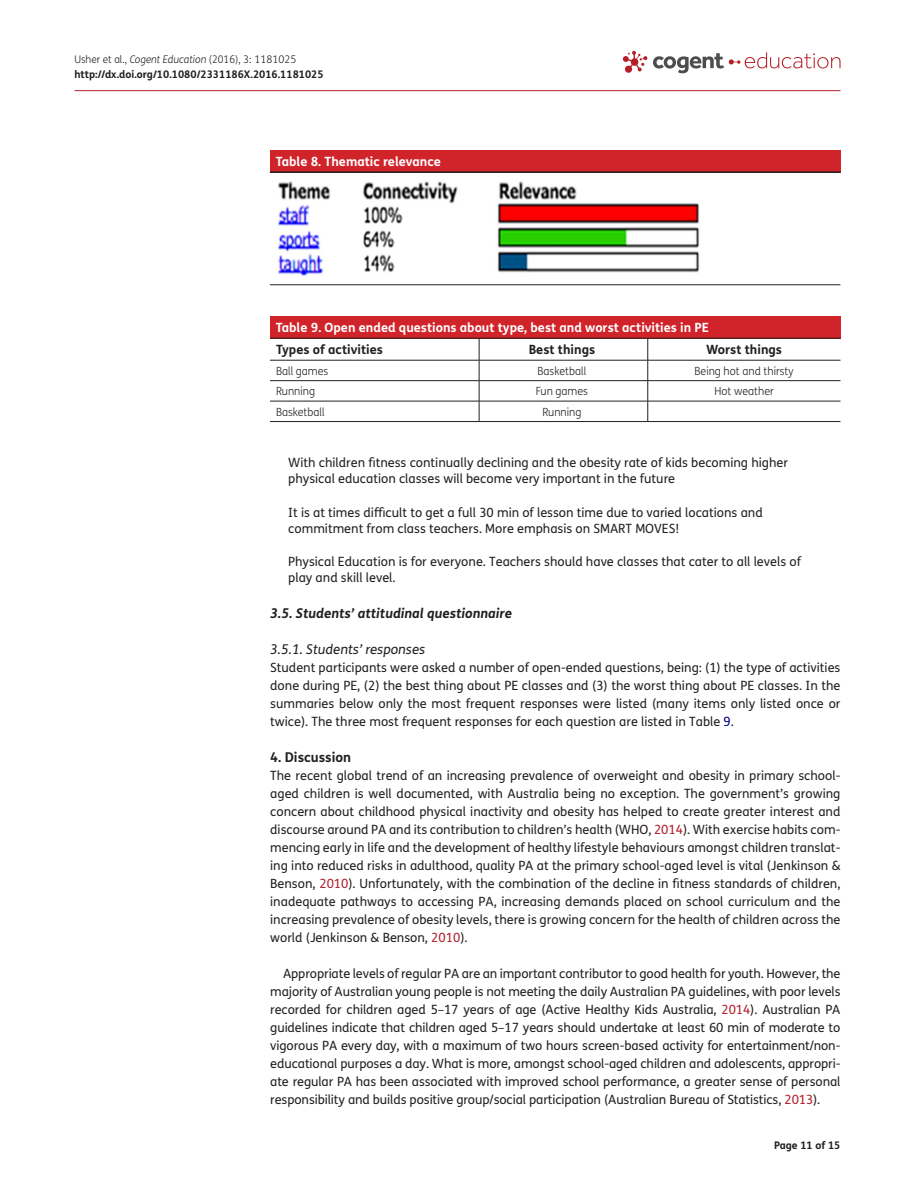
<style>
.page{position:relative;width:915px;height:1191px;background:#fff}
.page>*{position:absolute;margin:0;border:0;box-sizing:border-box;transform-origin:0 0}
.t1{font:italic 700 13.5px "FS Me Pro";color:#231f20}
.t2{font:italic 13.5px "FS Me Pro";color:#231f20}
.t3{font:700 13.5px "FS Me Pro";color:#231f20}
.t4{font:12.75px/18px "FS Me Pro";color:#231f20}
.t5{font:700 12.75px "FS Me Pro";color:#fff}
.t6{font:700 12.75px "FS Me Pro";color:#231f20}
.t7{font:300 11.25px "FS Me Pro";color:#231f20;scale:.95 1}
.t8{font:700 10.5px/15px "FS Me Pro";color:#231f20}
.s1{font-weight:300}
.s2{font-weight:300;font-style:italic}
.s3{color:#000080}
.s4{color:#b3202d}
</style>
<div class="page">
<hr style="left:74px;top:90px;width:766px;height:1px;background:#b3202d">
<svg style="left:622px;top:51px;width:218px;height:22px"></svg>
<div style="left:270px;top:150px;width:570px;height:22px;background:#d1232a"></div>
<hr style="left:270px;top:172px;width:570px;height:1px;background:#231f20">
<hr style="left:270px;top:284px;width:570px;height:1px;background:#231f20">
<img style="left:278px;top:181px;width:422px;height:95px">
<div style="left:270px;top:316px;width:570px;height:23px;background:#d1232a"></div>
<hr style="left:270px;top:338px;width:570px;height:1px;background:#231f20">
<hr style="left:270px;top:360px;width:209px;height:1px;background:#231f20">
<hr style="left:479px;top:360px;width:168px;height:1px;background:#231f20">
<hr style="left:647px;top:360px;width:193px;height:1px;background:#231f20">
<hr style="left:270px;top:380px;width:209px;height:1px;background:#231f20">
<hr style="left:479px;top:380px;width:168px;height:1px;background:#231f20">
<hr style="left:647px;top:380px;width:193px;height:1px;background:#231f20">
<hr style="left:270px;top:401px;width:209px;height:1px;background:#231f20">
<hr style="left:270px;top:421px;width:209px;height:1px;background:#231f20">
<hr style="left:479px;top:401px;width:168px;height:1px;background:#231f20">
<svg style="left:478px;top:339px;width:1px;height:82px"></svg>
<hr style="left:479px;top:421px;width:168px;height:1px;background:#231f20">
<hr style="left:647px;top:401px;width:193px;height:1px;background:#231f20">
<svg style="left:647px;top:339px;width:1px;height:82px"></svg>
<hr style="left:647px;top:421px;width:193px;height:1px;background:#231f20">
<p class="t8" style="left:74px;top:51px;width:251px"><span class="s1">Usher et al.,</span> <span class="s2">Cogent Education</span> <span class="s1">(2016), 3: 1181025 </span>http://dx.doi.org/10.1080/2331186X.2016.1181025</p>
<p class="t5" style="left:276px;top:151px;width:166px">Table 8. Thematic relevance</p>
<p class="t5" style="left:276px;top:318px;width:434px">Table 9. Open ended questions about type, best and worst activities in PE</p>
<p class="t6" style="left:276px;top:340px;width:108px">Types of activities</p>
<p class="t6" style="left:528px;top:340px;width:68px">Best things</p>
<p class="t6" style="left:706px;top:340px;width:77px">Worst things</p>
<p class="t7" style="left:276px;top:363px;width:57px">Ball games</p>
<p class="t7" style="left:537px;top:363px;width:53px">Basketball</p>
<p class="t7" style="left:694px;top:363px;width:106px">Being hot and thirsty</p>
<p class="t7" style="left:276px;top:383px;width:43px">Running</p>
<p class="t7" style="left:535px;top:383px;width:56px">Fun games</p>
<p class="t7" style="left:714px;top:383px;width:64px">Hot weather</p>
<p class="t7" style="left:276px;top:404px;width:53px">Basketball</p>
<p class="t7" style="left:542px;top:404px;width:43px">Running</p>
<p class="t4" style="left:288px;top:454px;width:501px;line-height:15.8px">With children fitness continually declining and the obesity rate of kids becoming higher physical education classes will become very important in the future</p>
<p class="t4" style="left:288px;top:504px;width:476px;line-height:15.8px">It is at times difficult to get a full 30 min of lesson time due to varied locations and commitment from class teachers. More emphasis on SMART MOVES!</p>
<p class="t4" style="left:288px;top:553px;width:514px;line-height:15.8px">Physical Education is for everyone. Teachers should have classes that cater to all levels of play and skill level.</p>
<p class="t1" style="left:270px;top:603px;width:243px">3.5. Students’ attitudinal questionnaire</p>
<p class="t2" style="left:270px;top:640px;width:156px">3.5.1. Students’ responses</p>
<p class="t4" style="left:270px;top:658px;width:571px;text-align:justify">Student participants were asked a number of open-ended questions, being: (1) the type of activities done during PE, (2) the best thing about PE classes and (3) the worst thing about PE classes. In the summaries below only the most frequent responses were listed (many items only listed once or twice). The three most frequent responses for each question are listed in Table <span class="s3">9</span>.</p>
<p class="t3" style="left:270px;top:747px;width:82px">4. Discussion</p>
<p class="t4" style="left:270px;top:766px;width:571px;text-align:justify">The recent global trend of an increasing prevalence of overweight and obesity in primary school&shy;aged children is well documented, with Australia being no exception. The government’s growing concern about childhood physical inactivity and obesity has helped to create greater interest and discourse around PA and its contribution to children’s health (WHO, <span class="s4">2014</span>). With exercise habits com&shy;mencing early in life and the development of healthy lifestyle behaviours amongst children translat&shy;ing into reduced risks in adulthood, quality PA at the primary school-aged level is vital (Jenkinson &amp; Benson, <span class="s4">2010</span>). Unfortunately, with the combination of the decline in fitness standards of children, inadequate pathways to accessing PA, increasing demands placed on school curriculum and the increasing prevalence of obesity levels, there is growing concern for the health of children across the world (Jenkinson &amp; Benson, <span class="s4">2010</span>).</p>
<p class="t4" style="left:270px;top:964px;width:571px;text-align:justify;text-indent:13px">Appropriate levels of regular PA are an important contributor to good health for youth. However, the majority of Australian young people is not meeting the daily Australian PA guidelines, with poor levels recorded for children aged 5–17 years of age (Active Healthy Kids Australia, <span class="s4">2014</span>). Australian PA guidelines indicate that children aged 5–17 years should undertake at least 60 min of moderate to vigorous PA every day, with a maximum of two hours screen-based activity for entertainment/non&shy;educational purposes a day. What is more, amongst school-aged children and adolescents, appropri&shy;ate regular PA has been associated with improved school performance, a greater sense of personal responsibility and builds positive group/social participation (Australian Bureau of Statistics, <span class="s4">2013</span>).</p>
<p class="t8" style="left:773px;top:1137px;width:68px">Page 11 of 15</p>
</div>
